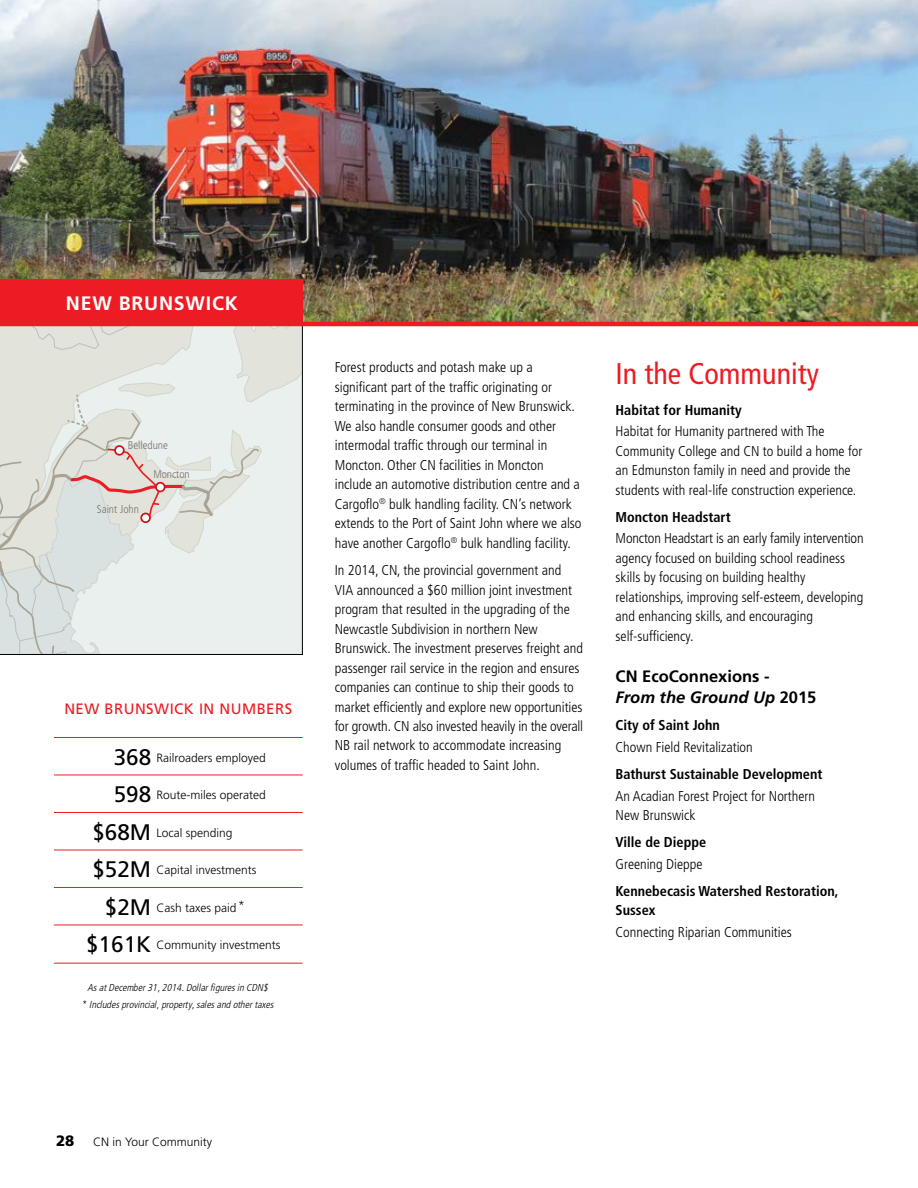
<style>
.page{position:relative;width:918px;height:1188px;background:#fff}
.page>*{position:absolute;margin:0;border:0;box-sizing:border-box;transform-origin:0 0}
.t1{font:condensed 30px "Frutiger";color:#ed1b23}
.t2{font:700 19.5px "Frutiger";letter-spacing:.04em;color:#fff}
.t3{font:700 16.5px/21px "Frutiger";color:#000}
.t4{font:15px "Frutiger";letter-spacing:.03em;color:#ed1b23}
.t5{font:900 15px "Frutiger";color:#000}
.t6{font:300 condensed 14.25px/19.5px "Frutiger";color:#000}
.t7{font:700 condensed 14.25px/19.5px "Frutiger";color:#000}
.t8{font:300 12px "Frutiger";color:#000}
.t9{font:300 condensed 11.25px "Frutiger";color:#7e6f6c}
.t10{font:italic 300 condensed 10.05px/17.9px "Frutiger";color:#000;text-align:center}
.s1{font-weight:400;font-size:22.5px}
.s2{font-style:italic}
</style>
<div class="page">
<svg style="left:0;top:326px;width:303px;height:329px;background:#e2e5e0"></svg>
<img style="left:0;top:0;width:918px;height:322px">
<hr style="left:0;top:322px;width:918px;height:4px;background:#ed1b23">
<div style="left:0;top:280px;width:302px;height:43px;background:#ed1b23"></div>
<hr style="left:54px;top:737px;width:249px;height:1px;background:#ed1b23">
<hr style="left:54px;top:775px;width:249px;height:1px;background:#ed1b23">
<hr style="left:54px;top:812px;width:249px;height:1px;background:#ed1b23">
<hr style="left:54px;top:850px;width:249px;height:1px;background:#ed1b23">
<hr style="left:54px;top:887px;width:249px;height:1px;background:#ed1b23">
<hr style="left:54px;top:925px;width:249px;height:1px;background:#ed1b23">
<hr style="left:54px;top:963px;width:249px;height:1px;background:#ed1b23">
<h2 class="t2" style="left:66px;top:292px;width:173px">New Brunswick</h2>
<p class="t9" style="left:128px;top:439px;width:42px">Belledune</p>
<p class="t9" style="left:97px;top:503px;width:44px">Saint John</p>
<p class="t9" style="left:153px;top:468px;width:38px">Moncton</p>
<p class="t4" style="left:64px;top:700px;width:101px">NEW BRUNSWIC</p>
<p class="t4" style="left:184px;top:700px;width:110px">K IN NUMBERS</p>
<p class="t8" style="left:114px;top:751px;width:154px"><span class="s1">368</span> Railroaders employed</p>
<p class="t8" style="left:114px;top:788px;width:154px"><span class="s1">598</span> Route-miles operated</p>
<p class="t8" style="left:92px;top:826px;width:142px"><span class="s1">$68M</span> Local spending</p>
<p class="t8" style="left:92px;top:863px;width:166px"><span class="s1">$52M</span> Capital investments</p>
<p class="t8" style="left:105px;top:901px;width:141px"><span class="s1">$2M</span> Cash taxes paid*</p>
<p class="t8" style="left:86px;top:938px;width:196px"><span class="s1">$161K</span> Community investments</p>
<p class="t10" style="left:83px;top:978px;width:193px">As at December 31, 2014. Dollar figures in CDN$<br>* Includes provincial, property, sales and other taxes</p>
<p class="t6" style="left:335px;top:358px;width:248px">Forest products and potash make up a significant part of the traffic originating or terminating in the province of New Brunswick.<br>We also handle consumer goods and other intermodal traffic through our terminal in Moncton. Other CN facilities in Moncton include an automotive distribution centre and a Cargoflo<sup>®</sup> bulk handling facility. CN’s network extends to the Port of Saint John where we also have another Cargoflo<sup>®</sup> bulk handling facility.</p>
<p class="t6" style="left:335px;top:561px;width:250px">In 2014, CN, the provincial government and VIA announced a $60 million joint investment program that resulted in the upgrading of the Newcastle Subdivision in northern New Brunswick. The investment preserves freight and passenger rail service in the region and ensures companies can continue to ship their goods to market efficiently and explore new opportunities for growth. CN also invested heavily in the overall NB rail network to accommodate increasing volumes of traffic headed to Saint John.</p>
<h1 class="t1" style="left:616px;top:356px;width:205px">In the Community</h1>
<p class="t7" style="left:616px;top:400px;width:128px">Habitat for Humanity</p>
<p class="t6" style="left:616px;top:422px;width:248px">Habitat for Humanity partnered with The Community College and CN to build a home for an Edmunston family in need and provide the students with real-life construction experience.</p>
<p class="t7" style="left:616px;top:507px;width:117px">Moncton Headstart</p>
<p class="t6" style="left:616px;top:529px;width:250px">Moncton Headstart is an early family intervention agency focused on building school readiness skills by focusing on building healthy relationships, improving self-esteem, developing and enhancing skills, and encouraging self-sufficiency.</p>
<p class="t3" style="left:616px;top:666px;width:202px">CN EcoConnexions -<br><span class="s2">From the Ground Up</span> 2015</p>
<p class="t7" style="left:616px;top:716px;width:106px">City of Saint John</p>
<p class="t6" style="left:616px;top:737px;width:139px">Chown Field Revitalization</p>
<p class="t7" style="left:616px;top:764px;width:208px">Bathurst Sustainable Development</p>
<p class="t6" style="left:616px;top:786px;width:201px">An Acadian Forest Project for Northern<br>New Brunswick</p>
<p class="t7" style="left:616px;top:833px;width:92px">Ville de Dieppe</p>
<p class="t6" style="left:616px;top:854px;width:88px">Greening Dieppe</p>
<p class="t7" style="left:616px;top:881px;width:224px">Kennebecasis Watershed Restoration,<br>Sussex</p>
<p class="t6" style="left:616px;top:923px;width:178px">Connecting Riparian Communities</p>
<p class="t5" style="left:56px;top:1131px;width:20px">28</p>
<p class="t8" style="left:93px;top:1135px;width:120px">CN in Your Community</p>
</div>
